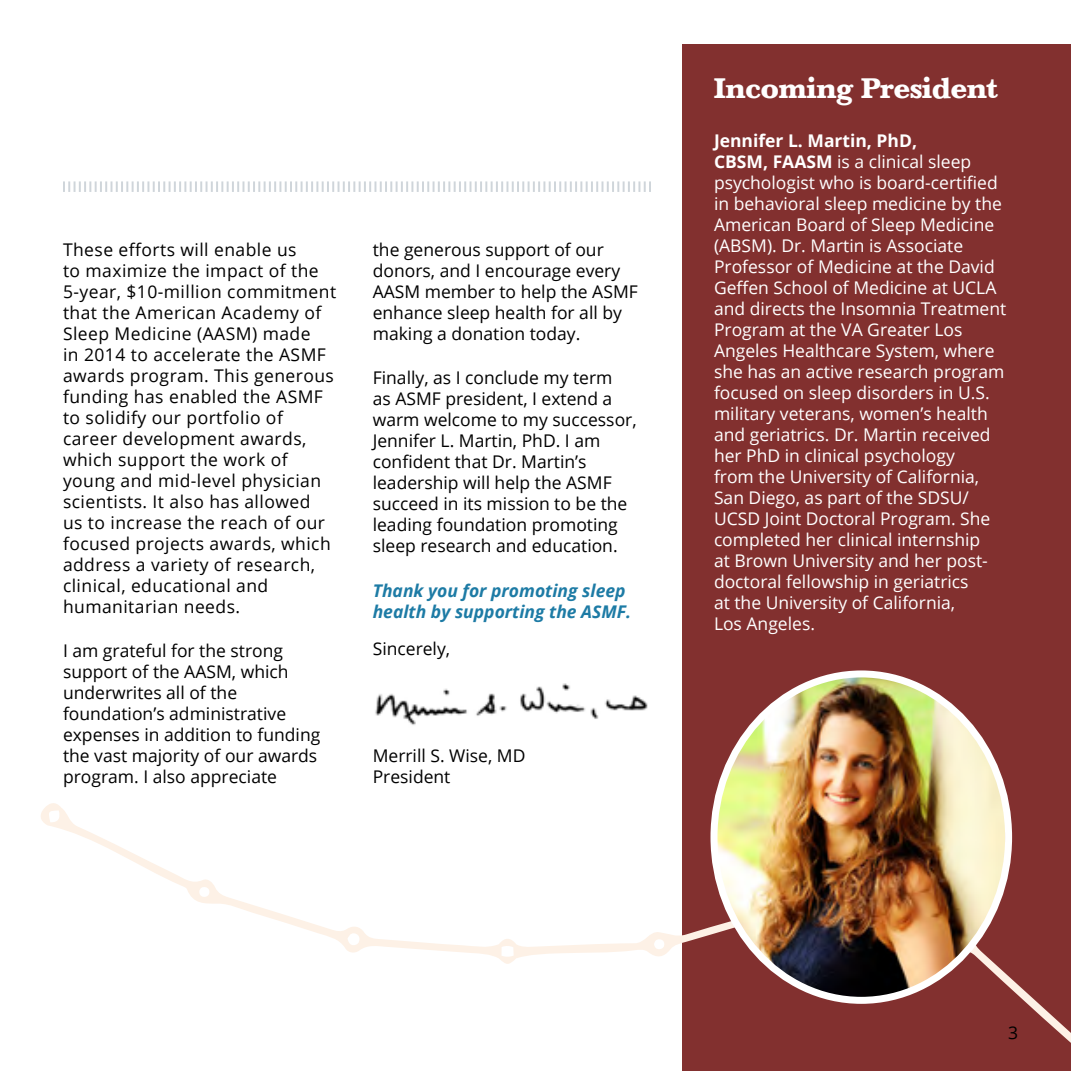
<style>
.page{position:relative;width:1071px;height:1071px;background:#fff}
.page>*{position:absolute;margin:0;border:0;box-sizing:border-box;transform-origin:0 0}
.t1{font:700 28px "Baskerville BE";color:#fff}
.t2{font:17.5px/21px "Open Sans";color:#fff}
.t3{font:17.5px/21px "Open Sans";color:#000}
.t4{font:17.5px/21px "Open Sans";letter-spacing:.025em;color:#000}
.t5{font:italic 700 17.5px/21px "Open Sans";color:#1d7ba5}
.s1{font-weight:700}
</style>
<div class="page">
<div style="left:682px;top:44px;width:389px;height:1027px;background:#82302f"></div>
<svg style="left:41px;top:800px;width:1030px;height:243px"></svg>
<img style="left:375px;top:683px;width:273px;height:42px">
<svg style="left:63px;top:181px;width:588px;height:11px"></svg>
<img style="left:714px;top:674px;width:292px;height:326px">
<div style="left:711px;top:670px;width:301px;height:334px;border:7px solid #fff;border-radius:50%"></div>
<p class="t4" style="left:63px;top:238px;width:275px">These efforts will enable us<br>to maximize the impact of the<br>5-year, $10-million commitment that the American Academy of<br>Sleep Medicine (AASM) made<br>in 2014 to accelerate the ASMF awards program. This generous funding has enabled the ASMF to solidify our portfolio of career development awards, which support the work of young and mid-level physician scientists. It also has allowed<br>us to increase the reach of our focused projects awards, which address a variety of research, clinical, educational and humanitarian needs.</p>
<p class="t3" style="left:63px;top:640px;width:259px">I am grateful for the strong support of the AASM, which underwrites all of the foundation’s administrative expenses in addition to funding the vast majority of our awards program. I also appreciate</p>
<p class="t3" style="left:373px;top:238px;width:267px">the generous support of our donors, and I encourage every<br>AASM member to help the ASMF enhance sleep health for all by making a donation today.</p>
<p class="t3" style="left:373px;top:367px;width:265px">Finally, as I conclude my term<br>as ASMF president, I extend a warm welcome to my successor,<br>Jennifer L. Martin, PhD. I am confident that Dr. Martin’s leadership will help the ASMF succeed in its mission to be the leading foundation promoting sleep research and education.</p>
<p class="t5" style="left:373px;top:579px;width:260px">Thank you for promoting sleep health by supporting the ASMF.</p>
<p class="t3" style="left:373px;top:637px;width:79px">Sincerely,</p>
<p class="t3" style="left:373px;top:745px;width:154px">Merrill S. Wise, MD<br>President</p>
<h1 class="t1" style="left:714px;top:70px;width:285px">Incoming President</h1>
<p class="t2" style="left:714px;top:130px;width:294px"><span class="s1">Jennifer L. Martin, PhD,<br>CBSM, FAASM</span> is a clinical sleep psychologist who is board-certified in behavioral sleep medicine by the<br>American Board of Sleep Medicine (ABSM). Dr. Martin is Associate<br>Professor of Medicine at the David<br>Geffen School of Medicine at UCLA and directs the Insomnia Treatment<br>Program at the VA Greater Los<br>Angeles Healthcare System, where she has an active research program focused on sleep disorders in U.S. military veterans, women’s health and geriatrics. Dr. Martin received her PhD in clinical psychology<br>from the University of California,<br>San Diego, as part of the SDSU/<br>UCSD Joint Doctoral Program. She completed her clinical internship<br>at Brown University and her post&shy;doctoral fellowship in geriatrics<br>at the University of California,<br>Los Angeles.</p>
<p class="t3" style="left:1008px;top:1022px;width:12px">3</p>
</div>
